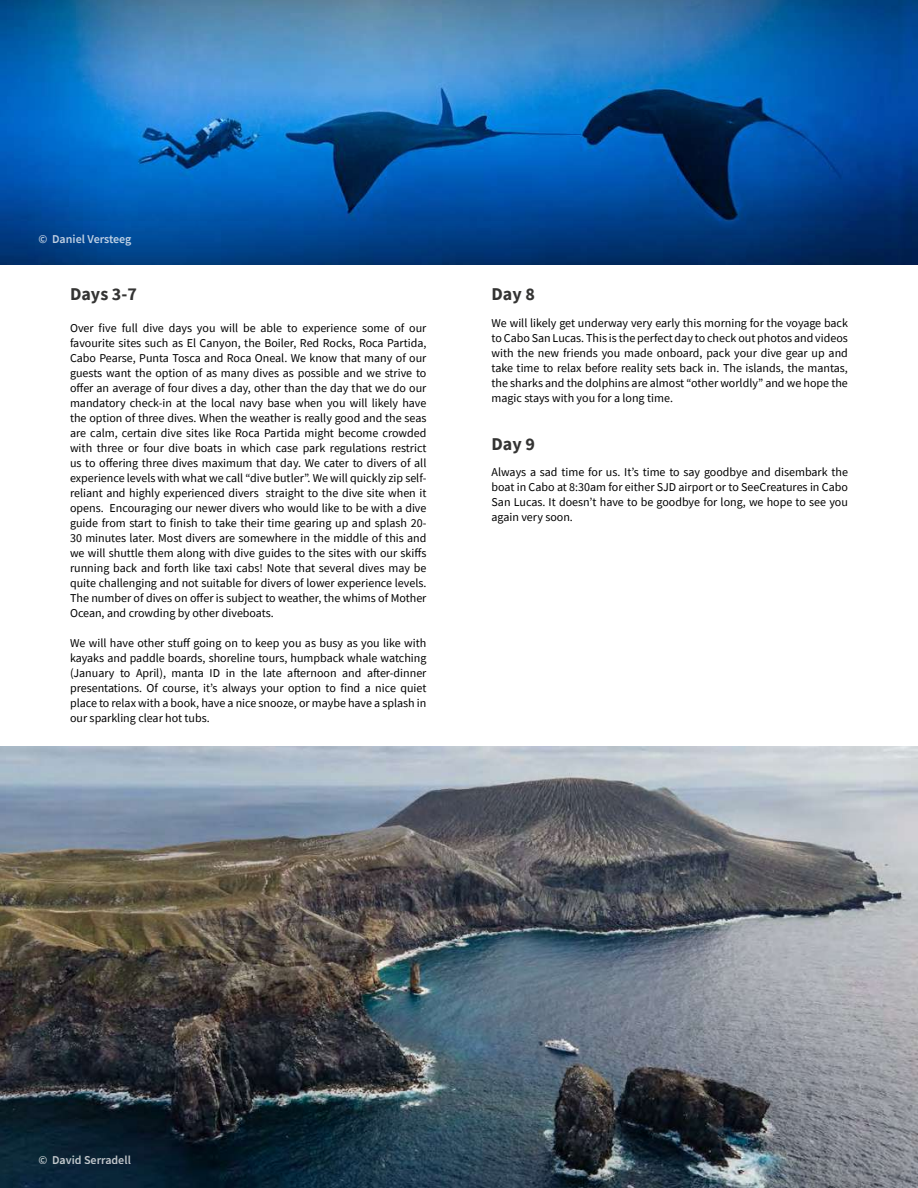
<style>
.page{position:relative;width:918px;height:1188px;background:#fff}
.page>*{position:absolute;margin:0;border:0;box-sizing:border-box;transform-origin:0 0}
.t1{font:700 18px "Source Sans Pro";color:#343433}
.t2{font:12px/15px "Source Sans Pro";color:#000;text-align:justify}
.t3{font:600 12px "Source Sans Pro";color:#fff}
</style>
<div class="page">
<img style="left:0;top:0;width:918px;height:265px">
<img style="left:0;top:746px;width:918px;height:442px">
<p class="t3" style="left:38px;top:232px;width:95px">© Daniel Versteeg</p>
<h1 class="t1" style="left:70px;top:282px;width:68px">Days 3-7</h1>
<p class="t2" style="left:70px;top:320px;width:358px">Over five full dive days you will be able to experience some of our favourite sites such as El Canyon, the Boiler, Red Rocks, Roca Partida, Cabo Pearse, Punta Tosca and Roca Oneal. We know that many of our guests want the option of as many dives as possible and we strive to offer an average of four dives a day, other than the day that we do our mandatory check-in at the local navy base when you will likely have the option of three dives. When the weather is really good and the seas are calm, certain dive sites like Roca Partida might become crowded with three or four dive boats in which case park regulations restrict us to offering three dives maximum that day. We cater to divers of all experience levels with what we call “dive butler”. We will quickly zip self&shy;reliant and highly experienced divers straight to the dive site when it opens. Encouraging our newer divers who would like to be with a dive guide from start to finish to take their time gearing up and splash 20- 30 minutes later. Most divers are somewhere in the middle of this and we will shuttle them along with dive guides to the sites with our skiffs running back and forth like taxi cabs! Note that several dives may be quite challenging and not suitable for divers of lower experience levels.<br>The number of dives on offer is subject to weather, the whims of Mother Ocean, and crowding by other diveboats.</p>
<p class="t2" style="left:70px;top:635px;width:358px">We will have other stuff going on to keep you as busy as you like with kayaks and paddle boards, shoreline tours, humpback whale watching (January to April), manta ID in the late afternoon and after-dinner presentations. Of course, it’s always your option to find a nice quiet place to relax with a book, have a nice snooze, or maybe have a splash in our sparkling clear hot tubs.</p>
<h1 class="t1" style="left:492px;top:282px;width:45px">Day 8</h1>
<p class="t2" style="left:492px;top:315px;width:358px">We will likely get underway very early this morning for the voyage back to Cabo San Lucas. This is the perfect day to check out photos and videos with the new friends you made onboard, pack your dive gear up and take time to relax before reality sets back in. The islands, the mantas, the sharks and the dolphins are almost “other worldly” and we hope the magic stays with you for a long time.</p>
<h1 class="t1" style="left:492px;top:431px;width:45px">Day 9</h1>
<p class="t2" style="left:492px;top:465px;width:358px">Always a sad time for us. It’s time to say goodbye and disembark the boat in Cabo at 8:30am for either SJD airport or to SeeCreatures in Cabo San Lucas. It doesn’t have to be goodbye for long, we hope to see you again very soon.</p>
<p class="t3" style="left:38px;top:1152px;width:94px">© David Serradell</p>
</div>
